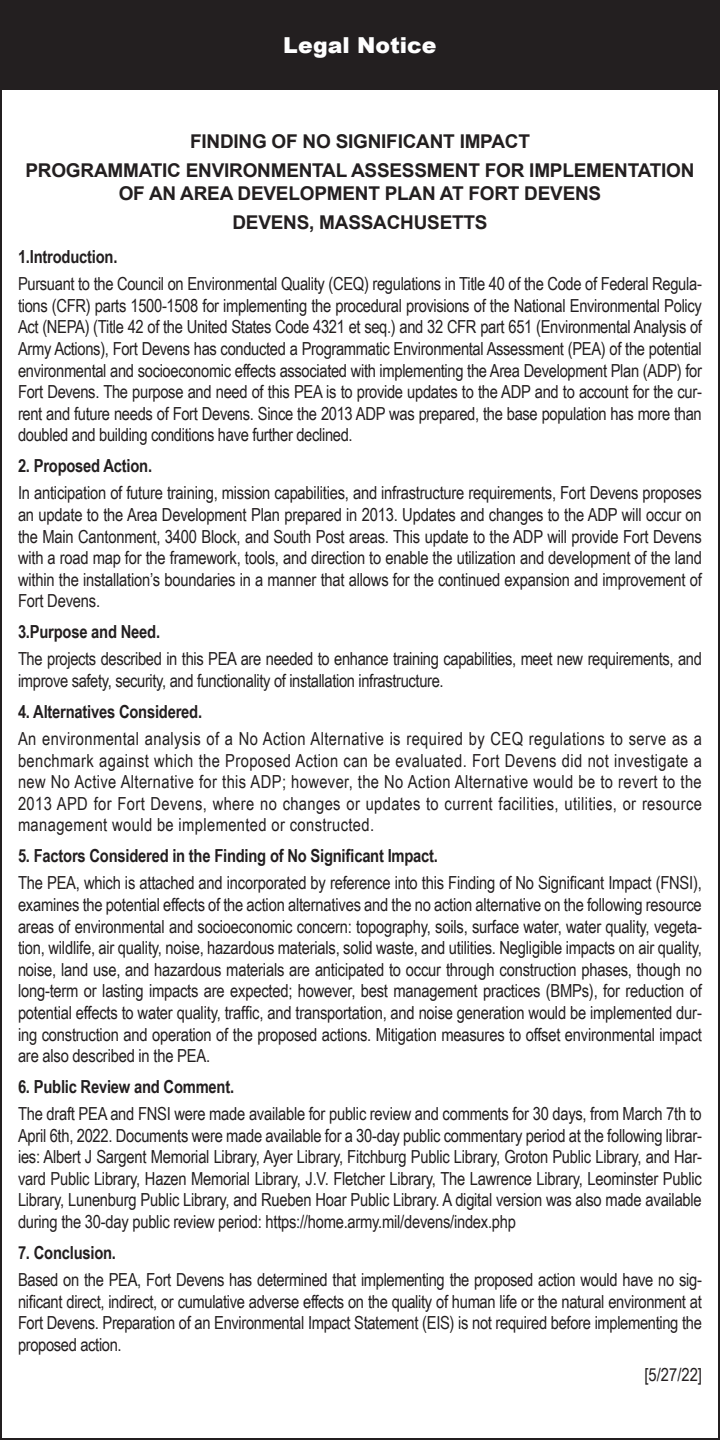
<style>
.page{position:relative;width:720px;height:1440px;background:#fff}
.page>*{position:absolute;margin:0;border:0;box-sizing:border-box;transform-origin:0 0}
.t1{font:900 22px "Arial";color:#fff}
.t2{font:700 19px/22.4px "Arial";letter-spacing:-.01em;color:#231f20;text-align:center}
.t3{font:18px/21.6px "Arial Narrow";letter-spacing:-.02em;color:#231f20;text-align:justify}
.t4{font:700 18px "Arial Narrow";letter-spacing:-.01em;color:#231f20}
</style>
<div class="page">
<div style="left:0;top:0;width:720px;height:90px;background:#231f20"></div>
<p class="t1" style="left:283px;top:29px;width:155px">Legal Notice</p>
<p class="t2" style="left:190px;top:131px;width:341px">FINDING OF NO SIGNIFICANT IMPACT</p>
<p class="t2" style="left:26px;top:160px;width:671px">PROGRAMMATIC ENVIRONMENTAL ASSESSMENT FOR IMPLEMENTATION<br>OF AN AREA DEVELOPMENT PLAN AT FORT DEVENS</p>
<p class="t2" style="left:232px;top:212px;width:257px">DEVENS, MASSACHUSETTS</p>
<p class="t4" style="left:18px;top:243px;width:101px">1.Introduction.</p>
<p class="t3" style="left:18px;top:272px;width:686px">Pursuant to the Council on Environmental Quality (CEQ) regulations in Title 40 of the Code of Federal Regula&shy;tions (CFR) parts 1500-1508 for implementing the procedural provisions of the National Environmental Policy Act (NEPA) (Title 42 of the United States Code 4321 et seq.) and 32 CFR part 651 (Environmental Analysis of Army Actions), Fort Devens has conducted a Programmatic Environmental Assessment (PEA) of the potential environmental and socioeconomic effects associated with implementing the Area Development Plan (ADP) for Fort Devens. The purpose and need of this PEA is to provide updates to the ADP and to account for the cur&shy;rent and future needs of Fort Devens. Since the 2013 ADP was prepared, the base population has more than doubled and building conditions have further declined.</p>
<p class="t4" style="left:18px;top:452px;width:136px">2. Proposed Action.</p>
<p class="t3" style="left:18px;top:482px;width:686px">In anticipation of future training, mission capabilities, and infrastructure requirements, Fort Devens proposes an update to the Area Development Plan prepared in 2013. Updates and changes to the ADP will occur on the Main Cantonment, 3400 Block, and South Post areas. This update to the ADP will provide Fort Devens with a road map for the framework, tools, and direction to enable the utilization and development of the land within the installation’s boundaries in a manner that allows for the continued expansion and improvement of Fort Devens.</p>
<p class="t4" style="left:18px;top:618px;width:144px">3.Purpose and Need.</p>
<p class="t3" style="left:18px;top:648px;width:686px">The projects described in this PEA are needed to enhance training capabilities, meet new requirements, and improve safety, security, and functionality of installation infrastructure.</p>
<p class="t4" style="left:18px;top:698px;width:186px">4. Alternatives Considered.</p>
<p class="t3" style="left:18px;top:727px;width:685px">An environmental analysis of a No Action Alternative is required by CEQ regulations to serve as a benchmark against which the Proposed Action can be evaluated. Fort Devens did not investigate a new No Active Alternative for this ADP; however, the No Action Alternative would be to revert to the 2013 APD for Fort Devens, where no changes or updates to current facilities, utilities, or resource management would be implemented or constructed.</p>
<p class="t4" style="left:18px;top:842px;width:422px">5. Factors Considered in the Finding of No Significant Impact.</p>
<p class="t3" style="left:18px;top:872px;width:686px">The PEA, which is attached and incorporated by reference into this Finding of No Significant Impact (FNSI), examines the potential effects of the action alternatives and the no action alternative on the following resource areas of environmental and socioeconomic concern: topography, soils, surface water, water quality, vegeta&shy;tion, wildlife, air quality, noise, hazardous materials, solid waste, and utilities. Negligible impacts on air quality, noise, land use, and hazardous materials are anticipated to occur through construction phases, though no long-term or lasting impacts are expected; however, best management practices (BMPs), for reduction of potential effects to water quality, traffic, and transportation, and noise generation would be implemented dur&shy;ing construction and operation of the proposed actions. Mitigation measures to offset environmental impact are also described in the PEA.</p>
<p class="t4" style="left:18px;top:1073px;width:218px">6. Public Review and Comment.</p>
<p class="t3" style="left:18px;top:1102px;width:686px">The draft PEA and FNSI were made available for public review and comments for 30 days, from March 7th to April 6th, 2022. Documents were made available for a 30-day public commentary period at the following librar&shy;ies: Albert J Sargent Memorial Library, Ayer Library, Fitchburg Public Library, Groton Public Library, and Har&shy;vard Public Library, Hazen Memorial Library, J.V. Fletcher Library, The Lawrence Library, Leominster Public Library, Lunenburg Public Library, and Rueben Hoar Public Library. A digital version was also made available during the 30-day public review period: https://home.army.mil/devens/index.php</p>
<p class="t4" style="left:18px;top:1239px;width:100px">7. Conclusion.</p>
<p class="t3" style="left:18px;top:1268px;width:686px">Based on the PEA, Fort Devens has determined that implementing the proposed action would have no sig&shy;nificant direct, indirect, or cumulative adverse effects on the quality of human life or the natural environment at Fort Devens. Preparation of an Environmental Impact Statement (EIS) is not required before implementing the proposed action.</p>
<p class="t3" style="left:645px;top:1364px;width:59px">[5/27/22]</p>
</div>
